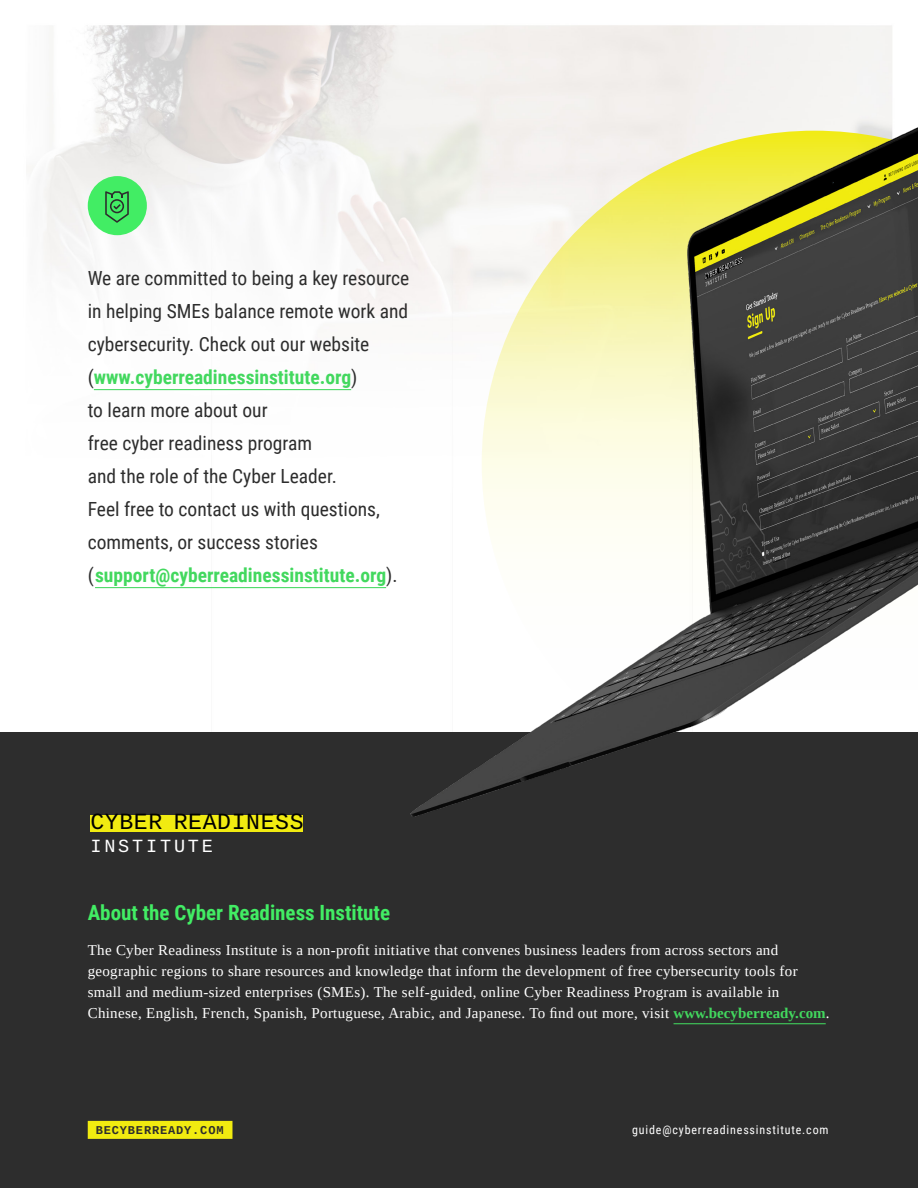
<style>
.page{position:relative;width:918px;height:1188px;background:#fff}
.page>*{position:absolute;margin:0;border:0;box-sizing:border-box;transform-origin:0 0}
.t1{font:23.25px "Cousine";letter-spacing:.025em;color:#000}
.t2{font:700 21px "Roboto Condensed";color:#42ed64}
.Call_Out{font:19.5px/33px "Roboto Condensed";color:#2d2d2d}
.t3{font:18.6px "Cousine";letter-spacing:.15em;color:#fff}
.Body_10{font:15px/21px "Tinos";letter-spacing:.02em;color:#fff}
.t4{font:12px "Roboto Condensed";letter-spacing:.07em;color:#fff}
.t5{font:700 12px "Cousine";letter-spacing:.07em;color:#2d2d2d}
.s1{font-weight:700;color:#42d85e}
</style>
<div class="page">
<img style="left:44px;top:25px;width:848px;height:564px">
<hr style="left:94px;top:389px;width:257px;height:1px;background:#42d85e">
<hr style="left:95px;top:587px;width:291px;height:1px;background:#42d85e">
<div style="left:0;top:732px;width:918px;height:456px;background:#2d2d2d"></div>
<hr style="left:674px;top:1023px;width:152px;height:1px;background:#42d85e">
<div style="left:88px;top:1121px;width:144px;height:18px;background:#f1eb10"></div>
<div style="left:90px;top:815px;width:213px;height:16px;background:#f1eb11"></div>
<img style="left:410px;top:65px;width:508px;height:752px">
<div style="left:88px;top:176px;width:59px;height:59px;background:#42ed64;border-radius:50%"></div>
<svg style="left:105px;top:191px;width:24px;height:32px"></svg>
<p class="Call_Out" style="left:88px;top:260px;width:323px">We are committed to being a key resource in helping SMEs balance remote work and cybersecurity. Check out our website (<span class="s1">www.cyberreadinessinstitute.org</span>)<br>to learn more about our<br>free cyber readiness program<br>and the role of the Cyber Leader.<br>Feel free to contact us with questions, comments, or success stories (<span class="s1">support@cyberreadinessinstitute.org</span>).</p>
<p class="t1" style="left:90px;top:806px;width:215px">CYBER READINESS</p>
<p class="t3" style="left:90px;top:833px;width:124px">INSTITUTE</p>
<h5 class="t2" style="left:88px;top:898px;width:304px">About the Cyber Readiness Institute</h5>
<p class="Body_10" style="left:88px;top:939px;width:743px">The Cyber Readiness Institute is a non-profit initiative that convenes business leaders from across sectors and geographic regions to share resources and knowledge that inform the development of free cybersecurity tools for small and medium-sized enterprises (SMEs). The self-guided, online Cyber Readiness Program is available in Chinese, English, French, Spanish, Portuguese, Arabic, and Japanese. To find out more, visit <span class="s1">www.becyberready.com</span>.</p>
<p class="t5" style="left:96px;top:1123px;width:129px">BECYBERREADY.COM</p>
<p class="t4" style="left:632px;top:1122px;width:198px">guide@cyberreadinessinstitute.com</p>
</div>
